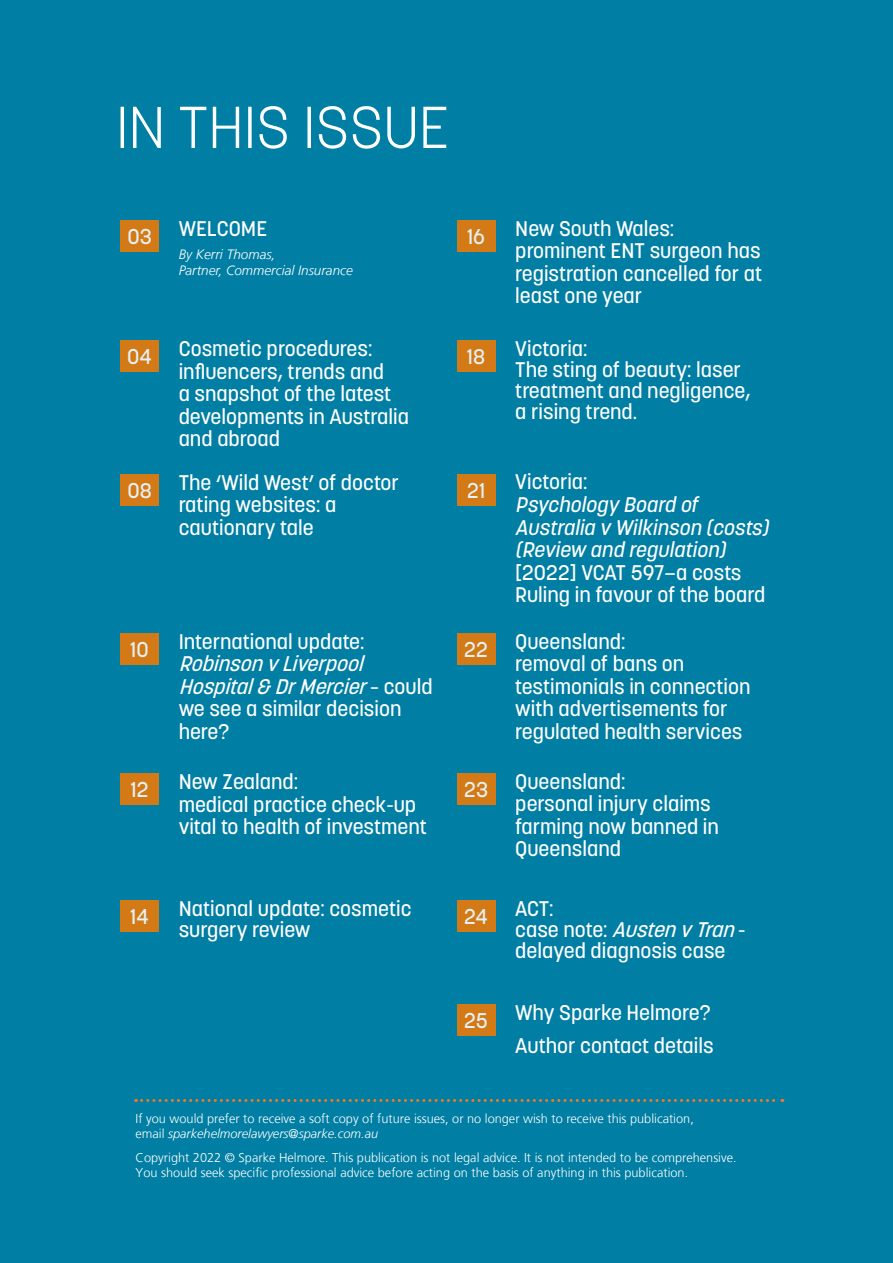
<style>
.page{position:relative;width:893px;height:1263px;background:#007ea3}
.page>*{position:absolute;margin:0;border:0;box-sizing:border-box;transform-origin:0 0}
.t1{font:500 21.15px "Korolev";color:#fff}
.t2{font:500 21px/22.5px "Korolev";color:#fff}
.t3{font:italic 500 21px/22.5px "Korolev";color:#fff}
.t4{font:italic 300 13.5px/16.2px "Frutiger LT";color:#fff}
.t5{font:300 12.75px/15px "Frutiger LT";color:#fff}
.s1{font-style:normal}
.s2{font-style:italic}
</style>
<div class="page">
<svg style="left:121px;top:106px;width:325px;height:43px"></svg>
<div style="left:121px;top:220px;width:38px;height:31px;background:#d37a17"></div>
<div style="left:121px;top:340px;width:38px;height:32px;background:#d37a17"></div>
<div style="left:121px;top:474px;width:38px;height:31px;background:#d37a17"></div>
<div style="left:121px;top:633px;width:38px;height:32px;background:#d37a17"></div>
<div style="left:121px;top:773px;width:38px;height:32px;background:#d37a17"></div>
<div style="left:121px;top:900px;width:38px;height:32px;background:#d37a17"></div>
<div style="left:457px;top:220px;width:38px;height:31px;background:#d37a17"></div>
<div style="left:457px;top:340px;width:38px;height:32px;background:#d37a17"></div>
<div style="left:457px;top:474px;width:38px;height:31px;background:#d37a17"></div>
<div style="left:457px;top:633px;width:38px;height:32px;background:#d37a17"></div>
<div style="left:457px;top:773px;width:38px;height:32px;background:#d37a17"></div>
<div style="left:457px;top:900px;width:38px;height:32px;background:#d37a17"></div>
<div style="left:457px;top:1004px;width:38px;height:31px;background:#d37a17"></div>
<svg style="left:136px;top:1099px;width:647px;height:3px"></svg>
<p class="t1" style="left:127px;top:223px;width:26px">03</p>
<p class="t1" style="left:127px;top:343px;width:26px">04</p>
<p class="t1" style="left:127px;top:477px;width:26px">08</p>
<p class="t2" style="left:179px;top:217px;width:90px">WELCOME</p>
<p class="t4" style="left:179px;top:246px;width:176px">By Kerri Thomas,<br>Partner, Commercial Insurance</p>
<p class="t2" style="left:179px;top:338px;width:232px">Cosmetic procedures: influencers, trends and<br>a snapshot of the latest developments in Australia and abroad</p>
<p class="t2" style="left:179px;top:471px;width:222px">The ‘Wild West’ of doctor rating websites: a cautionary tale</p>
<p class="t1" style="left:130px;top:636px;width:20px">10</p>
<p class="t1" style="left:131px;top:776px;width:20px">12</p>
<p class="t2" style="left:179px;top:630px;width:187px">International update:</p>
<p class="t3" style="left:179px;top:653px;width:256px">RobinsonvLiverpool<br>Hospital&amp; DrMercier<span class="s1">– c o u l d we see a similar decision here?</span></p>
<p class="t2" style="left:179px;top:770px;width:250px">New Zealand:<br>medical practice check-up vital to health of investment</p>
<p class="t1" style="left:467px;top:223px;width:20px">16</p>
<p class="t1" style="left:467px;top:343px;width:20px">18</p>
<p class="t1" style="left:467px;top:477px;width:20px">21</p>
<p class="t1" style="left:464px;top:636px;width:25px">22</p>
<p class="t1" style="left:464px;top:776px;width:26px">23</p>
<p class="t2" style="left:515px;top:217px;width:248px">New South Wales: prominent ENT surgeon has registration cancelled for at least one year</p>
<p class="t2" style="left:515px;top:338px;width:237px;line-height:21px">Victoria:<br>The sting of beauty: laser treatment and negligence, a rising trend.</p>
<p class="t2" style="left:515px;top:471px;width:74px">Victoria:</p>
<p class="t3" style="left:515px;top:493px;width:259px">Psychology Board of<br>Australia v Wilkinson (costs) (Review and regulation)</p>
<p class="t2" style="left:515px;top:561px;width:252px">[2022] VCAT 597—a costs<br>Ruling in favour of the board</p>
<p class="t2" style="left:515px;top:630px;width:237px">Queensland:<br>removal of bans on testimonials in connection with advertisements for regulated health services</p>
<p class="t2" style="left:515px;top:770px;width:205px">Queensland:<br>personal injury claims farming now banned in<br>Queensland</p>
<p class="t1" style="left:130px;top:903px;width:20px">14</p>
<p class="t2" style="left:179px;top:898px;width:234px;line-height:21px">National update: cosmetic surgery review</p>
<p class="t1" style="left:464px;top:903px;width:25px">24</p>
<p class="t2" style="left:515px;top:898px;width:232px;line-height:21px">ACT:<br>c a s e n o t e : <span class="s2">AustenvTran&shy;</span>delayed diagnosis case</p>
<p class="t1" style="left:464px;top:1007px;width:26px">25</p>
<p class="t2" style="left:515px;top:995px;width:200px;line-height:33.8px">Why Sparke Helmore?<br>Author contact details</p>
<p class="t5" style="left:136px;top:1111px;width:560px">If you would prefer to receive a soft copy of future issues, or no longer wish to receive this publication, email <span class="s2">sparkehelmorelawyers@sparke.com.au</span></p>
<p class="t5" style="left:136px;top:1150px;width:603px">Copyright 2022 © Sparke Helmore. This publication is not legal advice. It is not intended to be comprehensive.<br>You should seek specific professional advice before acting on the basis of anything in this publication.</p>
</div>
